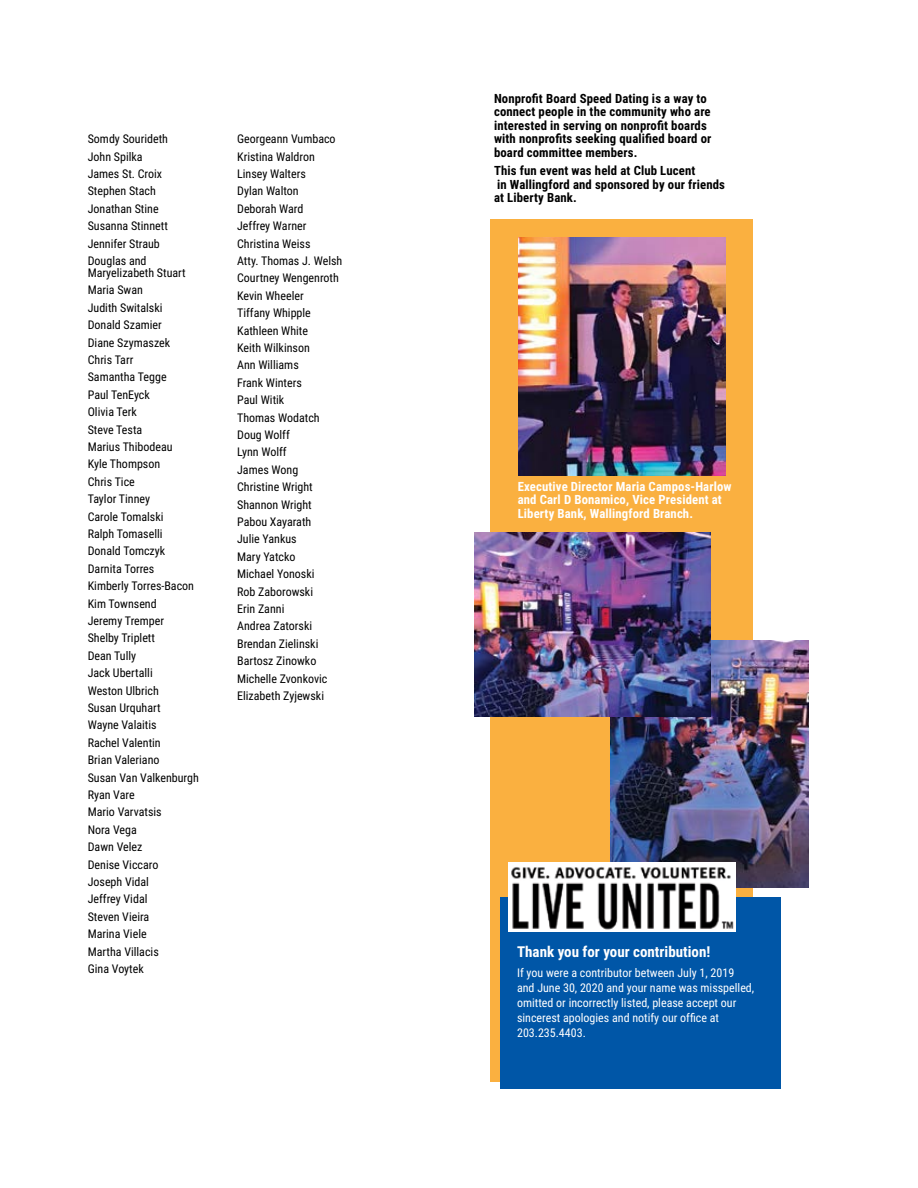
<style>
.page{position:relative;width:918px;height:1188px;background:#fff}
.page>*{position:absolute;margin:0;border:0;box-sizing:border-box;transform-origin:0 0}
.t1{font:700 15px "Roboto Condensed";color:#fff}
.t2{font:700 12.75px/13.5px "Roboto Condensed";letter-spacing:.01em;color:#000}
.t3{font:700 12.75px/13.5px "Roboto Condensed";letter-spacing:.01em;color:#fff}
.t4{font:12px/17.4px "Roboto Condensed";color:#000}
.t5{font:12px/15px "Roboto Condensed";color:#fff}
</style>
<div class="page">
<div style="left:491px;top:219px;width:262px;height:863px;background:#fab040"></div>
<div style="left:500px;top:897px;width:280px;height:192px;background:#0056a7"></div>
<img style="left:611px;top:641px;width:198px;height:247px">
<img style="left:475px;top:533px;width:236px;height:184px">
<img style="left:519px;top:238px;width:206px;height:238px">
<img style="left:508px;top:862px;width:228px;height:69px">
<p class="t4" style="left:88px;top:130px;width:82px">Somdy Sourideth<br>John Spilka<br>James St. Croix<br>Stephen Stach<br>Jonathan Stine<br>Susanna Stinnett<br>Jennifer Straub<br>Douglas and</p>
<p class="t4" style="left:88px;top:264px;width:113px">Maryelizabeth Stuart<br>Maria Swan<br>Judith Switalski<br>Donald Szamier<br>Diane Szymaszek<br>Chris Tarr<br>Samantha Tegge<br>Paul TenEyck<br>Olivia Terk<br>Steve Testa<br>Marius Thibodeau<br>Kyle Thompson<br>Chris Tice<br>Taylor Tinney<br>Carole Tomalski<br>Ralph Tomaselli<br>Donald Tomczyk<br>Darnita Torres<br>Kimberly Torres-Bacon<br>Kim Townsend<br>Jeremy Tremper<br>Shelby Triplett<br>Dean Tully<br>Jack Ubertalli<br>Weston Ulbrich<br>Susan Urquhart<br>Wayne Valaitis<br>Rachel Valentin<br>Brian Valeriano<br>Susan Van Valkenburgh<br>Ryan Vare<br>Mario Varvatsis<br>Nora Vega<br>Dawn Velez<br>Denise Viccaro<br>Joseph Vidal<br>Jeffrey Vidal<br>Steven Vieira<br>Marina Viele<br>Martha Villacis<br>Gina Voytek</p>
<p class="t4" style="left:237px;top:130px;width:107px">Georgeann Vumbaco<br>Kristina Waldron<br>Linsey Walters<br>Dylan Walton<br>Deborah Ward<br>Jeffrey Warner<br>Christina Weiss<br>Atty. Thomas J. Welsh<br>Courtney Wengenroth<br>Kevin Wheeler<br>Tiffany Whipple<br>Kathleen White<br>Keith Wilkinson<br>Ann Williams<br>Frank Winters<br>Paul Witik<br>Thomas Wodatch<br>Doug Wolff<br>Lynn Wolff<br>James Wong<br>Christine Wright<br>Shannon Wright<br>Pabou Xayarath<br>Julie Yankus<br>Mary Yatcko<br>Michael Yonoski<br>Rob Zaborowski<br>Erin Zanni<br>Andrea Zatorski<br>Brendan Zielinski<br>Bartosz Zinowko<br>Michelle Zvonkovic<br>Elizabeth Zyjewski</p>
<p class="t2" style="left:494px;top:91px;width:219px">Nonprofit Board Speed Dating is a way to connect people in the community who are interested in serving on nonprofit boards with nonprofits seeking qualified board or board committee members.</p>
<p class="t2" style="left:494px;top:164px;width:233px">This fun event was held at Club Lucent<br>in Wallingford and sponsored by our friends at Liberty Bank.</p>
<p class="t3" style="left:518px;top:479px;width:215px">Executive Director Maria Campos-Harlow and Carl D Bonamico, Vice President at<br>Liberty Bank, Wallingford Branch.</p>
<p class="t1" style="left:517px;top:941px;width:195px">Thank you for your contribution!</p>
<p class="t5" style="left:517px;top:965px;width:239px">If you were a contributor between July 1, 2019 and June 30, 2020 and your name was misspelled, omitted or incorrectly listed, please accept our sincerest apologies and notify our office at 203.235.4403.</p>
</div>
